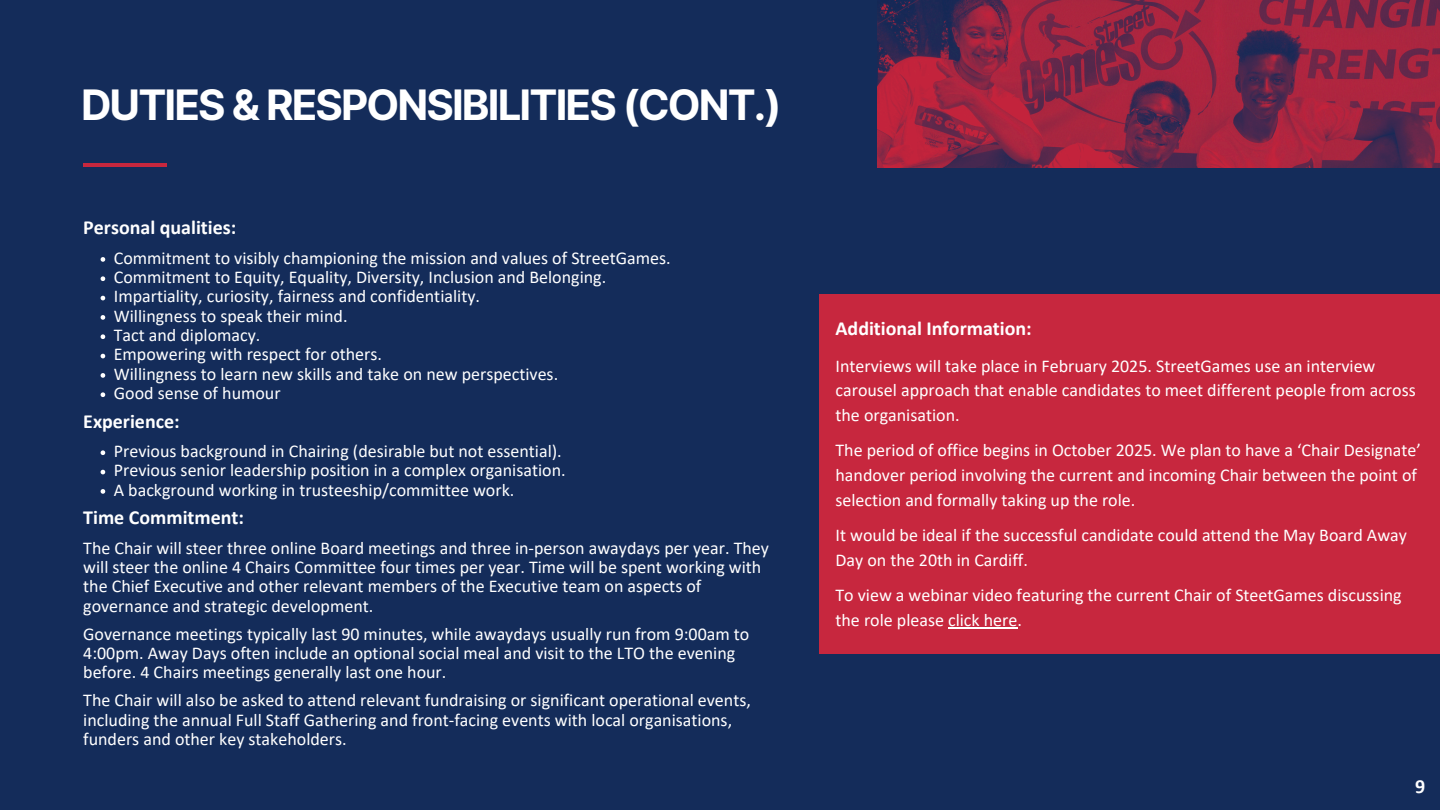
<style>
.page{position:relative;width:1440px;height:810px;background:#142c5a}
.page>*{position:absolute;margin:0;border:0;box-sizing:border-box;transform-origin:0 0}
.t1{font:700 42px "Inter";letter-spacing:-.045em;color:#fff}
.t2{font:700 20px "Calibri";color:#fff}
.t3{font:18px/19.3px "Calibri";color:#fff}
</style>
<div class="page">
<img style="left:878px;top:0;width:562px;height:167px">
<hr style="left:83px;top:164px;width:84px;height:3px;background:#c7273e">
<svg style="left:101px;top:257px;width:4px;height:5px"></svg>
<svg style="left:101px;top:276px;width:4px;height:5px"></svg>
<svg style="left:101px;top:296px;width:4px;height:4px"></svg>
<svg style="left:101px;top:315px;width:4px;height:5px"></svg>
<svg style="left:101px;top:334px;width:4px;height:5px"></svg>
<svg style="left:101px;top:354px;width:4px;height:4px"></svg>
<svg style="left:101px;top:373px;width:4px;height:5px"></svg>
<svg style="left:101px;top:392px;width:4px;height:5px"></svg>
<svg style="left:101px;top:450px;width:4px;height:5px"></svg>
<svg style="left:101px;top:470px;width:4px;height:4px"></svg>
<svg style="left:101px;top:489px;width:4px;height:5px"></svg>
<div style="left:820px;top:294px;width:620px;height:360px;background:#c7273e"></div>
<hr style="left:948px;top:627px;width:69px;height:1px;background:#fff">
<h1 class="t1" style="left:81px;top:80px;width:702px">DUTIES &amp; RESPONSIBILITIES (CONT.)</h1>
<p class="t2" style="left:83px;top:219px;width:155px">Personal qualities:</p>
<h2 class="t3" style="left:114px;top:250px;width:558px">Commitment to visibly championing the mission and values of StreetGames.</h2>
<p class="t3" style="left:114px;top:269px;width:494px">Commitment to Equity, Equality, Diversity, Inclusion and Belonging.</p>
<p class="t3" style="left:114px;top:288px;width:368px">Impartiality, curiosity, fairness and confidentiality.</p>
<p class="t3" style="left:114px;top:308px;width:235px">Willingness to speak their mind.</p>
<p class="t3" style="left:114px;top:327px;width:148px">Tact and diplomacy.</p>
<p class="t3" style="left:114px;top:346px;width:270px">Empowering with respect for others.</p>
<p class="t3" style="left:114px;top:366px;width:446px">Willingness to learn new skills and take on new perspectives.</p>
<p class="t3" style="left:114px;top:385px;width:168px">Good sense of humour</p>
<p class="t2" style="left:83px;top:413px;width:98px">Experience:</p>
<h2 class="t3" style="left:114px;top:443px;width:449px">Previous background in Chairing (desirable but not essential).</h2>
<p class="t3" style="left:114px;top:462px;width:453px">Previous senior leadership position in a complex organisation.</p>
<p class="t3" style="left:114px;top:482px;width:402px">A background working in trusteeship/committee work.</p>
<p class="t2" style="left:83px;top:509px;width:162px">Time Commitment:</p>
<h2 class="t3" style="left:83px;top:540px;width:687px">The Chair will steer three online Board meetings and three in-person awaydays per year. They will steer the online 4 Chairs Committee four times per year. Time will be spent working with the Chief Executive and other relevant members of the Executive team on aspects of governance and strategic development.</h2>
<p class="t3" style="left:83px;top:626px;width:668px">Governance meetings typically last 90 minutes, while awaydays usually run from 9:00am to<br>4:00pm. Away Days often include an optional social meal and visit to the LTO the evening before. 4 Chairs meetings generally last one hour.</p>
<p class="t3" style="left:83px;top:692px;width:669px">The Chair will also be asked to attend relevant fundraising or significant operational events, including the annual Full Staff Gathering and front-facing events with local organisations, funders and other key stakeholders.</p>
<h2 class="t2" style="left:836px;top:320px;width:198px">Additional Information:</h2>
<p class="t3" style="left:836px;top:355px;width:582px;line-height:24.7px">Interviews will take place in February 2025. StreetGames use an interview carousel approach that enable candidates to meet different people from across the organisation.</p>
<p class="t3" style="left:836px;top:439px;width:587px;line-height:24.7px">The period of office begins in October 2025. We plan to have a ‘Chair Designate’ handover period involving the current and incoming Chair between the point of selection and formally taking up the role.</p>
<p class="t3" style="left:836px;top:524px;width:573px;line-height:24.7px">It would be ideal if the successful candidate could attend the May Board Away<br>Day on the 20th in Cardiff.</p>
<p class="t3" style="left:836px;top:584px;width:568px;line-height:24.7px">To view a webinar video featuring the current Chair of SteetGames discussing the role please click here.</p>
<p class="t2" style="left:1415px;top:778px;width:12px">9</p>
</div>
